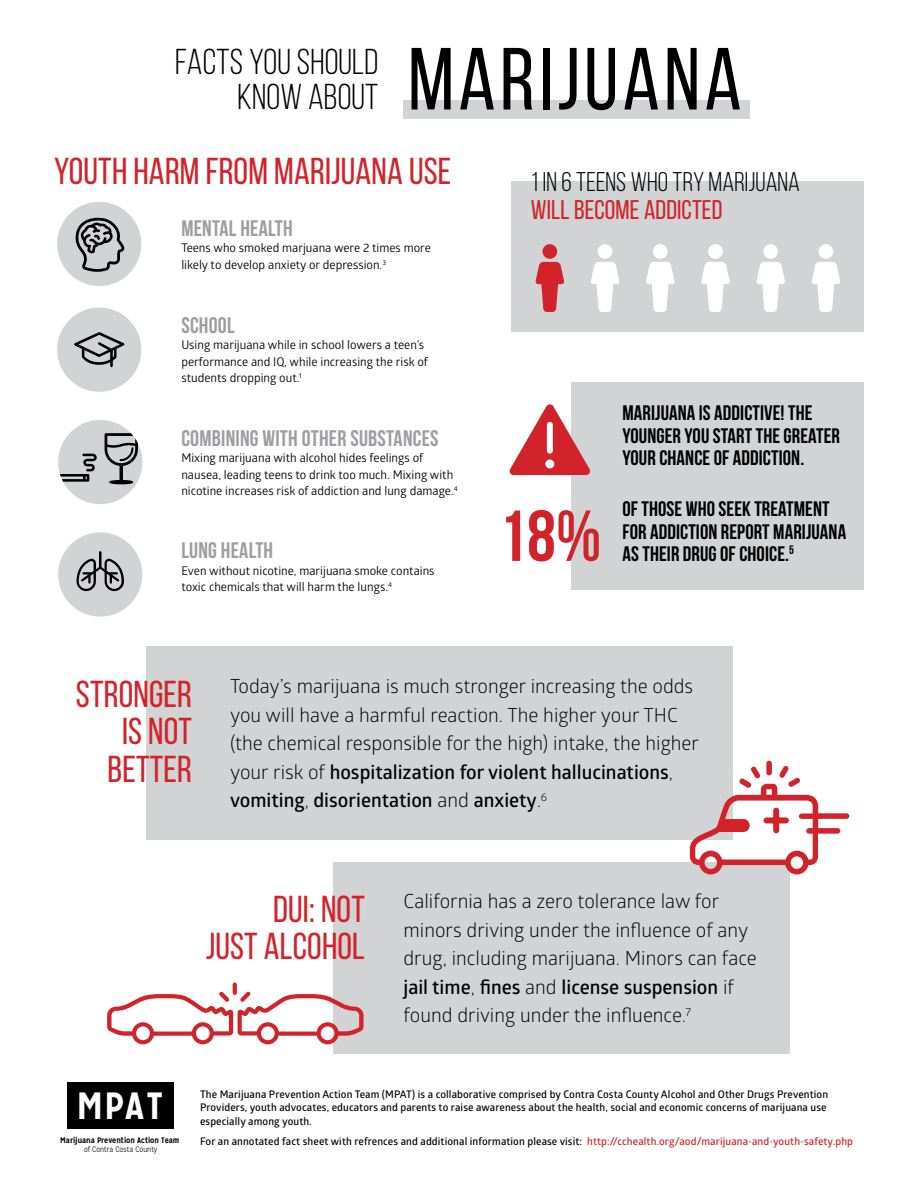
<style>
.page{position:relative;width:918px;height:1188px;background:#fff}
.page>*{position:absolute;margin:0;border:0;box-sizing:border-box;transform-origin:0 0}
.t1{font:87.9px "Bebas Neue";letter-spacing:.05em;color:#000}
.t2{font:700 72px "Bebas Neue";color:#d2232a}
.t3{font:700 37.95px "Mission Gothic";color:#fff}
.t4{font:37.5px/37.5px "Bebas Neue";letter-spacing:.005em;color:#d2232a;text-align:right}
.t5{font:36px/36px "Bebas Neue";letter-spacing:.005em;color:#000;text-align:right}
.t6{font:27px "Bebas Neue";letter-spacing:.005em;color:#000}
.t7{font:27px "Bebas Neue";letter-spacing:.005em;color:#d2232a}
.t8{font:700 22.5px "Bebas Neue";letter-spacing:.01em;color:#9d9da3}
.t9{font:700 21px/22.5px "Bebas Neue";letter-spacing:.005em;color:#000}
.t10{font:19.5px/28.5px "Glober";color:#000}
.t11{font:700 12.3px "Bebas Neue";color:#000}
.t12{font:12px/16.5px "Glober";color:#000}
.t13{font:600 10.5px/13.5px "Glober";letter-spacing:.01em;color:#000}
.t14{font:700 8.1px "Mission Gothic";color:#000}
.t15{font:300 8.1px "Mission Gothic";color:#000}
.s1{font-weight:600}
.s2{color:#d2232a}
</style>
<div class="page">
<div style="left:403px;top:100px;width:347px;height:19px;background:#d1d3d4"></div>
<div style="left:511px;top:182px;width:353px;height:150px;background:#d1d3d4"></div>
<div style="left:571px;top:382px;width:293px;height:207px;background:#d1d3d4"></div>
<div style="left:57px;top:202px;width:84px;height:84px;background:#d1d3d4;border-radius:50%"></div>
<svg style="left:75px;top:218px;width:49px;height:54px"></svg>
<div style="left:57px;top:308px;width:84px;height:84px;background:#d1d3d4;border-radius:50%"></div>
<svg style="left:74px;top:332px;width:50px;height:35px"></svg>
<div style="left:58px;top:420px;width:84px;height:84px;background:#d1d3d4;border-radius:50%"></div>
<svg style="left:105px;top:433px;width:33px;height:51px"></svg>
<svg style="left:58px;top:454px;width:39px;height:28px"></svg>
<div style="left:58px;top:532px;width:84px;height:85px;background:#d1d3d4;border-radius:50%"></div>
<svg style="left:77px;top:551px;width:47px;height:40px"></svg>
<svg style="left:509px;top:404px;width:81px;height:71px"></svg>
<div style="left:547px;top:422px;width:6px;height:32px;background:#fff;border-radius:3px"></div>
<div style="left:545px;top:459px;width:9px;height:9px;background:#fff;border-radius:50%"></div>
<svg style="left:535px;top:244px;width:29px;height:68px"></svg>
<svg style="left:591px;top:244px;width:28px;height:68px"></svg>
<svg style="left:646px;top:244px;width:29px;height:68px"></svg>
<svg style="left:701px;top:244px;width:29px;height:68px"></svg>
<svg style="left:756px;top:244px;width:29px;height:68px"></svg>
<svg style="left:811px;top:244px;width:29px;height:68px"></svg>
<div style="left:146px;top:646px;width:586px;height:193px;background:#d1d3d4"></div>
<div style="left:333px;top:862px;width:456px;height:192px;background:#d1d3d4"></div>
<div style="left:68px;top:1082px;width:106px;height:46px;background:#000"></div>
<div style="left:766px;top:761px;width:6px;height:14px;background:#d2232a;border-radius:3px"></div>
<svg style="left:690px;top:766px;width:159px;height:108px"></svg>
<div style="left:773px;top:811px;width:6px;height:19px;background:#d2232a"></div>
<div style="left:766px;top:817px;width:20px;height:6px;background:#d2232a"></div>
<svg style="left:233px;top:983px;width:4px;height:12px"></svg>
<svg style="left:107px;top:992px;width:257px;height:52px"></svg>
<h3 class="t5" style="left:175px;top:43px;width:205px">FACTS YOU SHOULD<br>KNOW ABOUT</h3>
<h1 class="t1" style="left:408px;top:32px;width:335px">MARIJUANA</h1>
<h3 class="t4" style="left:54px;top:152px;width:399px">YOUTH HARM FROM MARIJUANA USE</h3>
<p class="t8" style="left:181px;top:216px;width:113px">MENTAL HEALTH</p>
<p class="t12" style="left:181px;top:239px;width:251px">Teens who smoked marjuana were 2 times more likely to develop anxiety or depression.<sup>3</sup></p>
<p class="t8" style="left:181px;top:313px;width:55px">SCHOOL</p>
<p class="t12" style="left:181px;top:336px;width:248px">Using marijuana while in school lowers a teen’s performance and IQ, while increasing the risk of students dropping out.<sup>1</sup></p>
<p class="t8" style="left:181px;top:426px;width:259px">COMBINING WITH OTHER SUBSTANCES</p>
<p class="t12" style="left:181px;top:449px;width:278px">Mixing marijuana with alcohol hides feelings of nausea, leading teens to drink too much. Mixing with nicotine increases risk of addiction and lung damage.<sup>4</sup></p>
<p class="t8" style="left:181px;top:538px;width:93px">LUNG HEALTH</p>
<p class="t12" style="left:181px;top:562px;width:255px">Even without nicotine, marijuana smoke contains toxic chemicals that will harm the lungs.<sup>4</sup></p>
<h3 class="t6" style="left:531px;top:168px;width:271px">1 IN 6 TEENS WHO TRY MARIJUANA</h3>
<h3 class="t7" style="left:531px;top:195px;width:193px">WILL BECOME ADDICTED</h3>
<h2 class="t2" style="left:498px;top:497px;width:104px">18%</h2>
<p class="t9" style="left:622px;top:401px;width:219px">MARIJUANA IS ADDICTIVE! THE<br>YOUNGER YOU START THE GREATER<br>YOUR CHANCE OF ADDICTION.</p>
<p class="t9" style="left:622px;top:497px;width:225px">OF THOSE WHO SEEK TREATMENT<br>FOR ADDICTION REPORT MARIJUANA<br>AS THEIR DRUG OF CHOICE.</p>
<p class="t11" style="left:789px;top:543px;width:6px">5</p>
<h3 class="t4" style="left:76px;top:675px;width:118px">STRONGER<br>IS NOT<br>BETTER</h3>
<p class="t10" style="left:230px;top:671px;width:471px">Today’s marijuana is much stronger increasing the odds you will have a harmful reaction. The higher your THC (the chemical responsible for the high) intake, the higher your risk of <span class="s1">hospitalization for violent hallucinations</span>, <span class="s1">vomiting</span>, <span class="s1">disorientation</span> and <span class="s1">anxiety</span>.<sup>6</sup></p>
<h3 class="t4" style="left:206px;top:890px;width:161px">DUI: NOT<br>JUST ALCOHOL</h3>
<p class="t10" style="left:404px;top:886px;width:355px">California has a zero tolerance law for minors driving under the influence of any drug, including marijuana. Minors can face <span class="s1">jail time</span>, <span class="s1">fines</span> and <span class="s1">license suspension</span> if found driving under the influence.<sup>7</sup></p>
<h3 class="t3" style="left:76px;top:1082px;width:88px">MPAT</h3>
<p class="t13" style="left:200px;top:1087px;width:630px">The Marijuana Prevention Action Team (MPAT) is a collaborative comprised by Contra Costa County Alcohol and Other Drugs Prevention<br>Providers, youth advocates, educators and parents to raise awareness about the health, social and economic concerns of marijuana use especially among youth.</p>
<p class="t13" style="left:200px;top:1134px;width:655px">For an annotated fact sheet with refrences and additional information please visit: <span class="s2">http://cchealth.org/aod/marijuana-and-youth-safety.php</span></p>
<p class="t14" style="left:60px;top:1135px;width:121px">Marijuana Prevention Action Team</p>
<p class="t15" style="left:84px;top:1145px;width:75px">of Contra Costa County</p>
</div>
